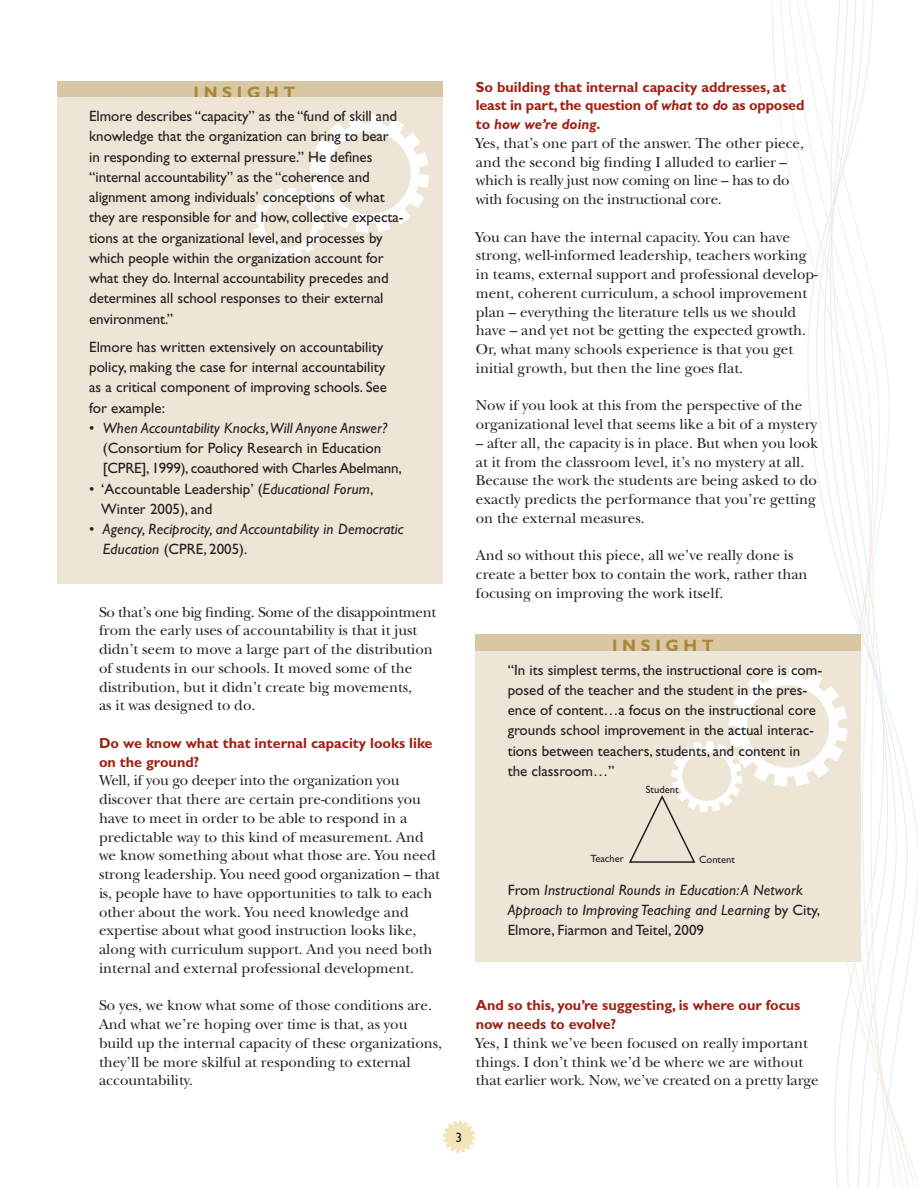
<style>
.page{position:relative;width:918px;height:1188px;background:#fff}
.page>*{position:absolute;margin:0;border:0;box-sizing:border-box;transform-origin:0 0}
.t1{font:700 16.5px "Gill Sans Std";color:#ab863a}
.t2{font:15px/18.8px "New Baskerville";color:#231f20}
.t3{font:15px/20.2px "Gill Sans Std";letter-spacing:-.005em;color:#231f20}
.t4{font:italic 15px/20.2px "Gill Sans Std";letter-spacing:.01em;color:#231f20}
.t5{font:15px/18.8px "New Baskerville";letter-spacing:-.02em;color:#231f20}
.t6{font:700 14.7px/18.8px "Gill Sans Std";color:#9f2214}
.t7{font:italic 700 14.7px "Gill Sans";color:#9f2214}
.t8{font:13.5px "Gill Sans Std";color:#231f20}
.t9{font:10.5px "Gill Sans Std";color:#231f20}
.s1{font-style:italic}
.s2{font-style:normal}
.s3{font-family:"Gill Sans";font-style:italic}
.s4{font-family:"Gill Sans Std";font-style:normal}
</style>
<div class="page">
<svg style="left:443px;top:1121px;width:32px;height:32px"></svg>
<div style="left:57px;top:81px;width:385px;height:17px;background:#d9c6a2"></div>
<div style="left:57px;top:98px;width:385px;height:486px;background:#ede6d7"></div>
<svg style="left:253px;top:114px;width:176px;height:145px"></svg>
<div style="left:476px;top:634px;width:385px;height:17px;background:#d9c6a2"></div>
<div style="left:476px;top:651px;width:385px;height:311px;background:#ede6d7"></div>
<svg style="left:629px;top:0;width:289px;height:1188px"></svg>
<p class="t1" style="left:194px;top:83px;width:103px">Insigh t</p>
<p class="t3" style="left:89px;top:106px;width:316px">Elmore describes “capacity” as the “fund of skill and knowledge that the organization can bring to bear<br>in responding to external pressure.” He defines “internal accountability” as the “coherence and alignment among individuals’ conceptions of what they are responsible for and how, collective expecta&shy;tions at the organizational level, and processes by which people within the organization account for what they do. Internal accountability precedes and determines all school responses to their external environment.”</p>
<p class="t3" style="left:89px;top:337px;width:299px">Elmore has written extensively on accountability policy, making the case for internal accountability as a critical component of improving schools. See for example:</p>
<p class="t3" style="left:103px;top:418px;width:300px;text-indent:-14px">• <span class="s1">When Accountability Knocks,Will Anyone Answer? </span>(Consortium for Policy Research in Education [CPRE], 1999), coauthored with Charles Abelmann,</p>
<p class="t3" style="left:101px;top:479px;width:274px;text-indent:-12px">• ‘Accountable Leadership’ (<span class="s1">Educational Forum</span>,<br>Winter 2005), and</p>
<p class="t4" style="left:103px;top:519px;width:302px;text-indent:-14px"><span class="s2">•</span> Agency, Reciprocity, and Accountability in Democratic<br>Education <span class="s2">(CPRE, 2005).</span></p>
<p class="t2" style="left:99px;top:602px;width:339px">So that’s one big finding. Some of the disappointment from the early uses of accountability is that it just didn’t seem to move a large part of the distribution of students in our schools. It moved some of the distribution, but it didn’t create big movements,<br>as it was designed to do.</p>
<p class="t6" style="left:99px;top:733px;width:335px">Do we know what that internal capacity looks like on the ground?</p>
<p class="t2" style="left:99px;top:771px;width:343px">Well, if you go deeper into the organization you discover that there are certain pre-conditions you have to meet in order to be able to respond in a predictable way to this kind of measurement. And we know something about what those are. You need strong leadership. You need good organization – that is, people have to have opportunities to talk to each other about the work. You need knowledge and expertise about what good instruction looks like, along with curriculum support. And you need both internal and external professional development.</p>
<p class="t2" style="left:99px;top:996px;width:345px">So yes, we know what some of those conditions are.<br>And what we’re hoping over time is that, as you build up the internal capacity of these organizations, they’ll be more skilful at responding to external accountability.</p>
<p class="t6" style="left:476px;top:77px;width:330px">So building that internal capacity addresses, at least in part, the question of <span class="s3">what to do</span> as opposed</p>
<p class="t7" style="left:476px;top:116px;width:126px"><span class="s4">to</span> how we’re doing<span class="s4">.</span></p>
<p class="t5" style="left:476px;top:134px;width:330px">Yes, that’s one part of the answer. The other piece, and the second big finding I alluded to earlier – which is really just now coming on line – has to do with focusing on the instructional core.</p>
<p class="t2" style="left:476px;top:227px;width:344px">You can have the internal capacity. You can have strong, well-informed leadership, teachers working in teams, external support and professional develop&shy;ment, coherent curriculum, a school improvement plan – everything the literature tells us we should have – and yet not be getting the expected growth.<br>Or, what many schools experience is that you get initial growth, but then the line goes flat.</p>
<p class="t2" style="left:476px;top:396px;width:343px">Now if you look at this from the perspective of the organizational level that seems like a bit of a mystery</p>
<p class="t2" style="left:476px;top:434px;width:344px">– after all, the capacity is in place. But when you look at it from the classroom level, it’s no mystery at all.<br>Because the work the students are being asked to do exactly predicts the performance that you’re getting on the external measures.</p>
<p class="t2" style="left:476px;top:546px;width:333px">And so without this piece, all we’ve really done is create a better box to contain the work, rather than focusing on improving the work itself.</p>
<p class="t1" style="left:612px;top:636px;width:103px">Insigh t</p>
<p class="t3" style="left:508px;top:659px;width:316px">“In its simplest terms, the instructional core is com&shy;posed of the teacher and the student in the pres&shy;ence of content…a focus on the instructional core grounds school improvement in the actual interac&shy;tions between teachers, students, and content in the classroom…”</p>
<p class="t9" style="left:646px;top:784px;width:34px">Student</p>
<p class="t9" style="left:591px;top:852px;width:35px">Teacher</p>
<p class="t9" style="left:699px;top:854px;width:37px">Content</p>
<p class="t4" style="left:508px;top:880px;width:314px"><span class="s2">From</span> Instructional Rounds in Education: A Network<br>Approach to Improving Teaching and Learning <span class="s2">by City,<br>Elmore, Fiarmon and Teitel, 2009</span></p>
<p class="t6" style="left:476px;top:996px;width:326px">And so this, you’re suggesting, is where our focus now needs to evolve?</p>
<p class="t2" style="left:476px;top:1034px;width:344px">Yes, I think we’ve been focused on really important things. I don’t think we’d be where we are without that earlier work. Now, we’ve created on a pretty large</p>
<p class="t8" style="left:456px;top:1129px;width:8px">3</p>
</div>
